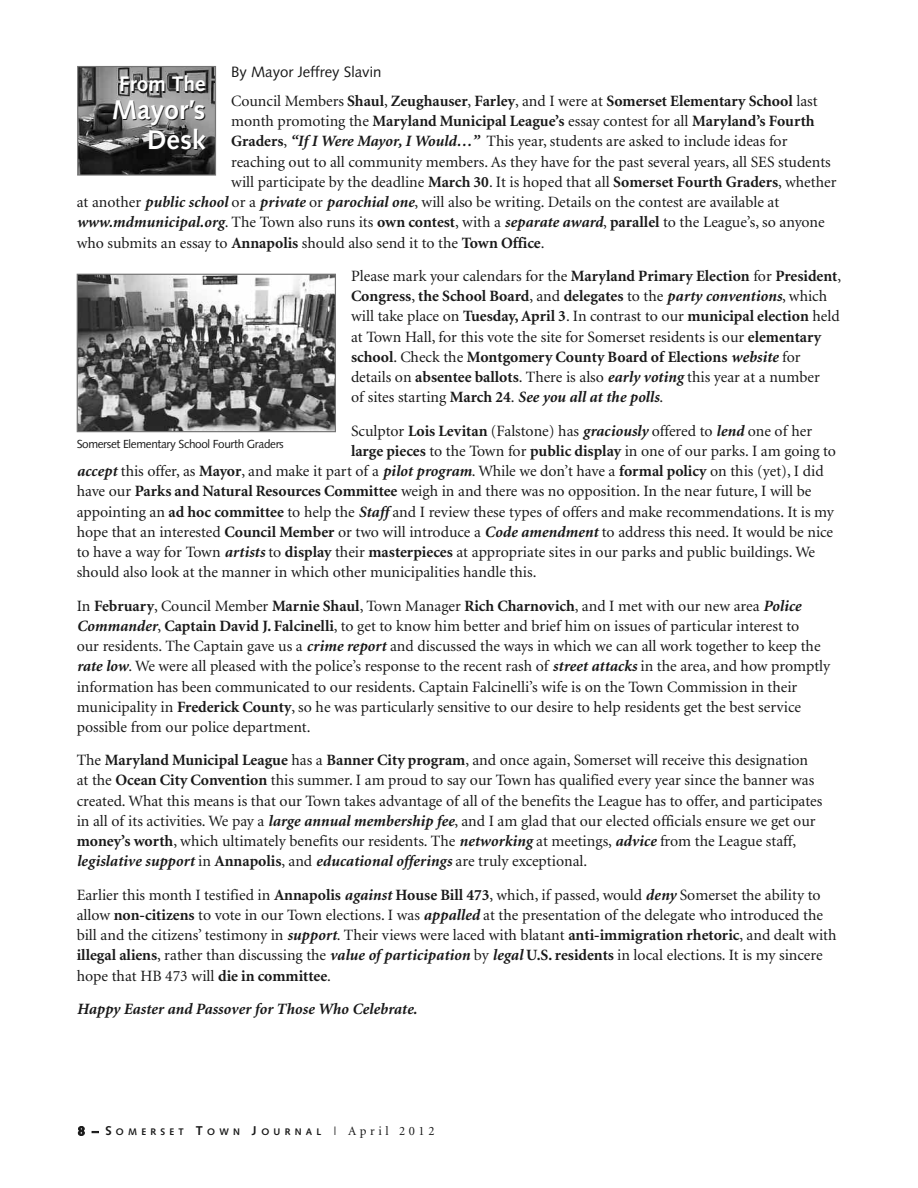
<style>
.page{position:relative;width:918px;height:1188px;background:#fff}
.page>*{position:absolute;margin:0;border:0;box-sizing:border-box;transform-origin:0 0}
.t1{font:700 27px/30px "Syntax";color:#fff;text-align:right}
.t2{font:700 21px "Syntax";color:#fff}
.t3{font:15.75px/20.2px "Minion";color:#191919}
.t4{font:700 15.75px "Minion";color:#191919}
.t5{font:italic 700 15.75px "Minion";color:#191919}
.t6{font:15px "Syntax";color:#191919}
.t7{font:11.7px "Syntax";letter-spacing:-.03em;color:#191919}
.t8{font:700 9.6px "Syntax";letter-spacing:.445em;color:#191919}
.s1{font-weight:400}
.s2{font-weight:700}
.s3{font-weight:700;font-style:italic}
.s4{font-size:12.75px}
.s5{font-family:"Minion";font-weight:400;font-size:12.75px}
</style>
<div class="page">
<img style="left:79px;top:68px;width:135px;height:106px">
<div style="left:77px;top:66px;width:139px;height:110px;border:1px solid #757575"></div>
<img style="left:79px;top:276px;width:255px;height:154px">
<div style="left:77px;top:274px;width:259px;height:158px;border:1px solid #757575"></div>
<p class="t6" style="left:231px;top:63px;width:152px">By Mayor Jeffrey Slavin</p>
<p class="t4" style="left:231px;top:93px;width:588px"><span class="s1">Council Members</span> Shaul<span class="s1">,</span> Zeughauser<span class="s1">,</span> Farley<span class="s1">, and I were at</span> Somerset Elementary School <span class="s1">last</span></p>
<p class="t4" style="left:231px;top:113px;width:585px"><span class="s1">month promoting the</span> Maryland Municipal League’s <span class="s1">essay contest for all</span> Maryland’s Fourth</p>
<p class="t3" style="left:231px;top:132px;width:558px"><span class="s2">Graders</span>, <span class="s3">“If I Were Mayor, I Would…”</span> This year, students are asked to include ideas for</p>
<p class="t3" style="left:231px;top:152px;width:601px">reaching out to all community members. As they have for the past several years, all SES students</p>
<p class="t3" style="left:231px;top:172px;width:607px">will participate by the deadline <span class="s2">March 30</span>. It is hoped that all <span class="s2">Somerset Fourth Graders</span>, whether</p>
<p class="t3" style="left:77px;top:193px;width:704px">at another <span class="s3">public school</span> or a <span class="s3">private</span> or <span class="s3">parochial one</span>, will also be writing. Details on the contest are available at</p>
<p class="t3" style="left:77px;top:213px;width:750px"><span class="s3">www.mdmunicipal.org</span>. The Town also runs its <span class="s2">own contest</span>, with a <span class="s3">separate award</span>, <span class="s2">parallel</span> to the League’s, so anyone</p>
<p class="t3" style="left:77px;top:233px;width:469px">who submits an essay to <span class="s2">Annapolis</span> should also send it to the <span class="s2">Town Office</span>.</p>
<p class="t3" style="left:351px;top:266px;width:492px">Please mark your calendars for the <span class="s2">Maryland Primary Election</span> for <span class="s2">President</span>, <span class="s2">Congress</span>, <span class="s2">the School Board</span>, and <span class="s2">delegates</span> to the <span class="s3">party conventions</span>, which will take place on <span class="s2">Tuesday,April 3</span>. In contrast to our <span class="s2">municipal election</span> held at Town Hall, for this vote the site for Somerset residents is our <span class="s2">elementary school</span>. Check the <span class="s2">Montgomery County Board of Elections</span> <span class="s3">website</span> for details on <span class="s2">absentee ballots</span>. There is also <span class="s3">early voting</span> this year at a number<br>of sites starting <span class="s2">March 24</span>. <span class="s3">See you all at the polls</span>.</p>
<p class="t3" style="left:351px;top:421px;width:463px">Sculptor <span class="s2">Lois Levitan</span> (Falstone) has <span class="s3">graciously</span> offered to <span class="s3">lend</span> one of her</p>
<p class="t3" style="left:351px;top:441px;width:486px"><span class="s2">large pieces</span> to the Town for <span class="s2">public display</span> in one of our parks. I am going to</p>
<p class="t3" style="left:77px;top:461px;width:748px"><span class="s3">accept</span> this offer, as <span class="s2">Mayor</span>, and make it part of a <span class="s3">pilot program</span>. While we don’t have a <span class="s2">formal policy</span> on this (yet), I did</p>
<p class="t3" style="left:77px;top:482px;width:736px">have our <span class="s2">Parks and Natural Resources Committee</span> weigh in and there was no opposition. In the near future, I will be</p>
<p class="t3" style="left:77px;top:502px;width:759px">appointing an <span class="s2">ad hoc committee</span> to help the <span class="s3">Staff</span> and I review these types of offers and make recommendations. It is my</p>
<p class="t3" style="left:77px;top:522px;width:758px">hope that an interested <span class="s2">Council Member</span> or two will introduce a <span class="s3">Code amendment</span> to address this need. It would be nice</p>
<p class="t3" style="left:77px;top:542px;width:740px">to have a way for Town <span class="s3">artists</span> to <span class="s2">display</span> their <span class="s2">masterpieces</span> at appropriate sites in our parks and public buildings. We</p>
<p class="t3" style="left:77px;top:563px;width:461px">should also look at the manner in which other municipalities handle this.</p>
<p class="t3" style="left:77px;top:596px;width:755px">In <span class="s2">February</span>, Council Member <span class="s2">Marnie Shaul</span>, Town Manager <span class="s2">Rich Charnovich</span>, and I met with our new area <span class="s3">Police Commander</span>, <span class="s2">Captain David J. Falcinelli</span>, to get to know him better and brief him on issues of particular interest to<br>our residents. The Captain gave us a <span class="s3">crime report</span> and discussed the ways in which we can all work together to keep the <span class="s3">rate low</span>. We were all pleased with the police’s response to the recent rash of <span class="s3">street attacks</span> in the area, and how promptly information has been communicated to our residents. Captain Falcinelli’s wife is on the Town Commission in their municipality in <span class="s2">Frederick County</span>, so he was particularly sensitive to our desire to help residents get the best service possible from our police department.</p>
<p class="t3" style="left:77px;top:751px;width:747px">The <span class="s2">Maryland Municipal League</span> has a <span class="s2">Banner City program</span>, and once again, Somerset will receive this designation at the <span class="s2">Ocean City Convention</span> this summer. I am proud to say our Town has qualified every year since the banner was created. What this means is that our Town takes advantage of all of the benefits the League has to offer, and participates in all of its activities. We pay a <span class="s3">large annual membership fee</span>, and I am glad that our elected officials ensure we get our <span class="s2">money’s worth</span>, which ultimately benefits our residents. The <span class="s3">networking</span> at meetings, <span class="s3">advice</span> from the League staff, <span class="s3">legislative support</span> in <span class="s2">Annapolis</span>, and <span class="s3">educational offerings</span> are truly exceptional.</p>
<p class="t3" style="left:77px;top:885px;width:761px">Earlier this month I testified in <span class="s2">Annapolis</span> <span class="s3">against</span> <span class="s2">House Bill 473</span>, which, if passed, would <span class="s3">deny</span> Somerset the ability to allow <span class="s2">non-citizens</span> to vote in our Town elections. I was <span class="s3">appalled</span> at the presentation of the delegate who introduced the bill and the citizens’ testimony in <span class="s3">support</span>. Their views were laced with blatant <span class="s2">anti-immigration rhetoric</span>, and dealt with <span class="s2">illegal aliens</span>, rather than discussing the <span class="s3">value of participation</span> by <span class="s3">legal</span> <span class="s2">U.S. residents</span> in local elections. It is my sincere hope that HB 473 will <span class="s2">die in committee</span>.</p>
<p class="t5" style="left:77px;top:1001px;width:342px">Happy Easter and Passover for Those Who Celebrate.</p>
<h2 class="t2" style="left:119px;top:72px;width:88px">From The</h2>
<h1 class="t1" style="left:112px;top:95px;width:95px">Mayor’s<br>Desk</h1>
<p class="t7" style="left:77px;top:437px;width:209px">Somerset Elementary School Fourth Graders</p>
<p class="t8" style="left:78px;top:1127px;width:358px"><span class="s4">8 –S</span>OMERSET <span class="s4">T</span>OWN <span class="s4">J</span>OURNAL <span class="s5">| April 2012</span></p>
</div>
